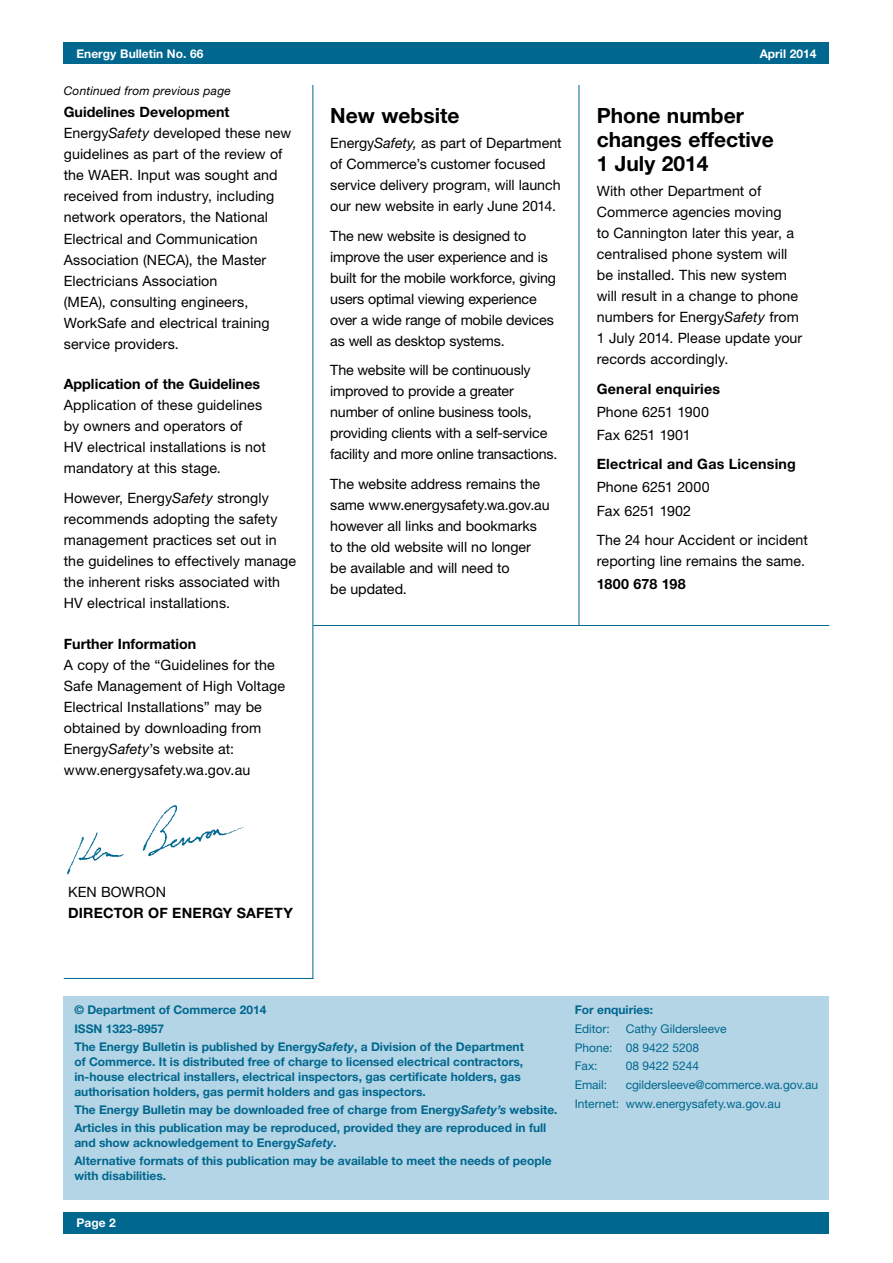
<style>
.page{position:relative;width:893px;height:1263px;background:#fff}
.page>*{position:absolute;margin:0;border:0;box-sizing:border-box;transform-origin:0 0}
.t1{font:700 21px/24px "Helvetica Neue";color:#000}
.t2{font:14.25px/21px "Helvetica Neue";letter-spacing:.005em;color:#000}
.t3{font:14.25px/21px "Helvetica Neue";letter-spacing:-.015em;color:#000}
.t4{font:700 14.25px "Helvetica Neue";letter-spacing:.01em;color:#000}
.t5{font:700 12px/18.1px "Helvetica Neue";color:#00678f}
.t6{font:12px/18.6px "Helvetica Neue";color:#00678f}
.t7{font:700 12px "Helvetica Neue";color:#fff}
.t8{font:italic 12px "Helvetica Neue";letter-spacing:.015em;color:#000}
.s1{font-weight:700}
.s2{font-style:italic}
</style>
<div class="page">
<div style="left:64px;top:43px;width:765px;height:21px;background:#00678f"></div>
<div style="left:64px;top:1212px;width:765px;height:21px;background:#00678f"></div>
<hr style="left:579px;top:85px;width:1px;height:540px;background:#00678f">
<hr style="left:312px;top:85px;width:1px;height:894px;background:#00678f">
<div style="left:64px;top:996px;width:765px;height:203px;background:#b4d5e5"></div>
<hr style="left:64px;top:978px;width:249px;height:1px;background:#00678f">
<hr style="left:313px;top:625px;width:516px;height:1px;background:#00678f">
<img style="left:67px;top:805px;width:177px;height:70px">
<p class="t7" style="left:77px;top:46px;width:129px">Energy Bulletin No. 66</p>
<p class="t7" style="left:760px;top:46px;width:58px">April 2014</p>
<p class="t8" style="left:64px;top:83px;width:169px">Continued from previous page</p>
<p class="t2" style="left:64px;top:102px;width:229px"><span class="s1">Guidelines Development<br></span>Energy<span class="s2">Safety</span> developed these new guidelines as part of the review of the WAER. Input was sought and received from industry, including network operators, the National<br>Electrical and Communication<br>Association (NECA), the Master<br>Electricians Association<br>(MEA), consulting engineers,<br>WorkSafe and electrical training service providers.</p>
<p class="t4" style="left:64px;top:375px;width:198px">Application of the Guidelines</p>
<p class="t2" style="left:64px;top:394px;width:204px">Application of these guidelines by owners and operators of<br>HV electrical installations is not mandatory at this stage.</p>
<p class="t2" style="left:64px;top:487px;width:234px">However, Energy<span class="s2">Safety</span> strongly recommends adopting the safety management practices set out in the guidelines to effectively manage the inherent risks associated with HV electrical installations.</p>
<p class="t4" style="left:64px;top:635px;width:134px">Further Information</p>
<p class="t2" style="left:64px;top:654px;width:223px">A copy of the “Guidelines for the<br>Safe Management of High Voltage<br>Electrical Installations” may be obtained by downloading from<br>Energy<span class="s2">Safety</span>’s website at: www.energysafety.wa.gov.au</p>
<h1 class="t1" style="left:330px;top:103px;width:131px">New website</h1>
<p class="t2" style="left:330px;top:132px;width:233px">Energy<span class="s2">Safety,</span> as part of Department of Commerce’s customer focused service delivery program, will launch our new website in early June 2014.</p>
<p class="t3" style="left:330px;top:225px;width:227px">The new website is designed to improve the user experience and is built for the mobile workforce, giving users optimal viewing experience over a wide range of mobile devices as well as desktop systems.</p>
<p class="t3" style="left:330px;top:359px;width:229px">The website will be continuously improved to provide a greater number of online business tools, providing clients with a self-service facility and more online transactions.</p>
<p class="t2" style="left:330px;top:473px;width:221px">The website address remains the same www.energysafety.wa.gov.au however all links and bookmarks to the old website will no longer be available and will need to<br>be updated.</p>
<h1 class="t1" style="left:597px;top:103px;width:179px">Phone number changes effective<br>1 July 2014</h1>
<p class="t2" style="left:597px;top:180px;width:207px">With other Department of<br>Commerce agencies moving<br>to Cannington later this year, a centralised phone system will be installed. This new system will result in a change to phone numbers for Energy<span class="s2">Safety</span> from<br>1 July 2014. Please update your records accordingly.</p>
<p class="t4" style="left:597px;top:380px;width:125px">General enquiries</p>
<p class="t2" style="left:597px;top:400px;width:114px;line-height:23.1px">Phone 6251 1900<br>Fax 6251 1901</p>
<p class="t4" style="left:597px;top:455px;width:201px">Electrical and Gas Licensing</p>
<p class="t2" style="left:597px;top:476px;width:114px;line-height:23.1px">Phone 6251 2000<br>Fax 6251 1902</p>
<p class="t2" style="left:597px;top:529px;width:213px">The 24 hour Accident or incident reporting line remains the same.</p>
<p class="t4" style="left:597px;top:575px;width:90px">1800 678 198</p>
<p class="t2" style="left:68px;top:881px;width:99px">KEN BOWRON</p>
<p class="t4" style="left:68px;top:904px;width:226px">DIRECTOR OF ENERGY SAFETY</p>
<p class="t5" style="left:74px;top:1001px;width:451px">© Department of Commerce 2014<br>ISSN 1323-8957<br>The Energy Bulletin is published by Energy<span class="s2">Safety</span>, a Division of the Department</p>
<p class="t5" style="left:74px;top:1054px;width:450px;line-height:15px">of Commerce. It is distributed free of charge to licensed electrical contractors, in-house electrical installers, electrical inspectors, gas certificate holders, gas authorisation holders, gas permit holders and gas inspectors.</p>
<p class="t5" style="left:74px;top:1100px;width:485px">The Energy Bulletin may be downloaded free of charge from Energy<span class="s2">Safety’s</span> website.<br>Articles in this publication may be reproduced, provided they are reproduced in full</p>
<p class="t5" style="left:74px;top:1133px;width:479px">and show acknowledgement to Energy<span class="s2">Safety</span>.<br>Alternative formats of this publication may be available to meet the needs of people</p>
<p class="t5" style="left:74px;top:1167px;width:93px">with disabilities.</p>
<p class="t7" style="left:77px;top:1215px;width:41px">Page 2</p>
<p class="t5" style="left:575px;top:1001px;width:80px">For enquiries:</p>
<p class="t6" style="left:575px;top:1019px;width:37px">Editor:</p>
<p class="t6" style="left:575px;top:1019px;width:153px;text-indent:51px">Cathy Gildersleeve<br>Phone: 08 9422 5208<br>Fax:</p>
<p class="t6" style="left:626px;top:1056px;width:75px">08 9422 5244</p>
<p class="t6" style="left:575px;top:1075px;width:245px;text-indent:51px">cgildersleeve@commerce.wa.gov.au<br>Internet: www.energysafety.wa.gov.au</p>
<p class="t6" style="left:575px;top:1075px;width:34px">Email:</p>
</div>
